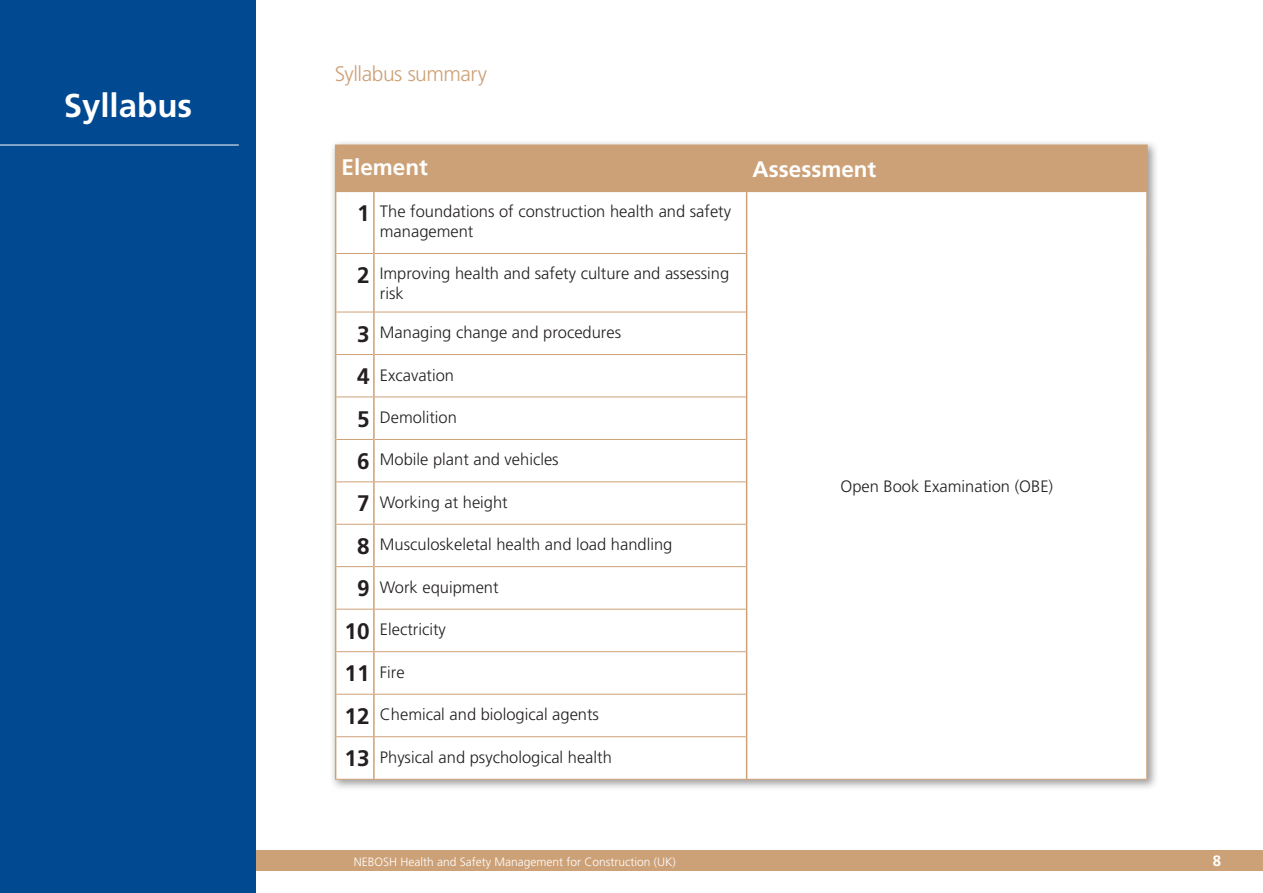
<style>
.page{position:relative;width:1263px;height:893px;background:#fff}
.page>*{position:absolute;margin:0;border:0;box-sizing:border-box;transform-origin:0 0}
.t1{font:700 33px "Frutiger LT Std";color:#fff}
.Large_Body_Text{font:700 22.5px "Frutiger LT Std";color:#fff}
.Large_Body_Text-2{font:700 22.5px "Frutiger LT Std";color:#231f20}
.t2{font:300 21px "Frutiger";letter-spacing:-.025em;color:#cda177}
.t3{font:300 16.5px/19.8px "Frutiger";color:#231f20}
.t4{font:700 15px "Frutiger LT Std";color:#fff}
.t5{font:300 12px "Frutiger";color:#fff}
</style>
<div class="page">
<div style="left:256px;top:850px;width:1007px;height:21px;background:#cda177"></div>
<div style="left:0;top:0;width:256px;height:893px;background:#014990"></div>
<hr style="left:0;top:145px;width:239px;height:1px;background:#fff">
<div style="left:329px;top:139px;width:830px;height:652px;background:#231f20;opacity:.45"></div>
<div style="left:336px;top:146px;width:810px;height:45px;background:#cda177"></div>
<svg style="left:336px;top:192px;width:810px;height:587px"></svg>
<hr style="left:336px;top:253px;width:37px;height:1px;background:#cda177">
<hr style="left:375px;top:253px;width:371px;height:1px;background:#cda177">
<hr style="left:336px;top:312px;width:37px;height:1px;background:#cda177">
<hr style="left:375px;top:312px;width:371px;height:1px;background:#cda177">
<hr style="left:336px;top:354px;width:37px;height:1px;background:#cda177">
<hr style="left:375px;top:354px;width:371px;height:1px;background:#cda177">
<hr style="left:336px;top:439px;width:37px;height:1px;background:#cda177">
<hr style="left:375px;top:439px;width:371px;height:1px;background:#cda177">
<hr style="left:336px;top:481px;width:37px;height:1px;background:#cda177">
<hr style="left:375px;top:481px;width:371px;height:1px;background:#cda177">
<hr style="left:336px;top:524px;width:37px;height:1px;background:#cda177">
<hr style="left:375px;top:524px;width:371px;height:1px;background:#cda177">
<hr style="left:336px;top:566px;width:37px;height:1px;background:#cda177">
<hr style="left:375px;top:566px;width:371px;height:1px;background:#cda177">
<hr style="left:336px;top:609px;width:37px;height:1px;background:#cda177">
<hr style="left:375px;top:609px;width:371px;height:1px;background:#cda177">
<hr style="left:336px;top:651px;width:37px;height:1px;background:#cda177">
<hr style="left:375px;top:651px;width:371px;height:1px;background:#cda177">
<hr style="left:335px;top:145px;width:1px;height:46px;background:#cda177">
<hr style="left:335px;top:145px;width:39px;height:1px;background:#cda177">
<hr style="left:374px;top:145px;width:373px;height:1px;background:#cda177">
<hr style="left:746px;top:145px;width:1px;height:46px;background:#cda177">
<hr style="left:747px;top:145px;width:401px;height:1px;background:#cda177">
<hr style="left:1146px;top:145px;width:2px;height:46px;background:#cda177">
<hr style="left:335px;top:192px;width:1px;height:61px;background:#cda177">
<hr style="left:335px;top:191px;width:39px;height:1px;background:#cda177">
<hr style="left:373px;top:192px;width:2px;height:61px;background:#cda177">
<hr style="left:374px;top:191px;width:373px;height:1px;background:#cda177">
<hr style="left:746px;top:192px;width:1px;height:61px;background:#cda177">
<hr style="left:747px;top:191px;width:401px;height:1px;background:#cda177">
<hr style="left:1146px;top:192px;width:2px;height:61px;background:#cda177">
<hr style="left:1146px;top:253px;width:2px;height:59px;background:#cda177">
<hr style="left:1146px;top:312px;width:2px;height:43px;background:#cda177">
<hr style="left:1146px;top:355px;width:2px;height:42px;background:#cda177">
<hr style="left:1146px;top:397px;width:2px;height:42px;background:#cda177">
<hr style="left:1146px;top:439px;width:2px;height:43px;background:#cda177">
<hr style="left:1146px;top:482px;width:2px;height:42px;background:#cda177">
<hr style="left:1146px;top:524px;width:2px;height:43px;background:#cda177">
<hr style="left:1146px;top:567px;width:2px;height:42px;background:#cda177">
<hr style="left:1146px;top:609px;width:2px;height:43px;background:#cda177">
<hr style="left:1146px;top:652px;width:2px;height:42px;background:#cda177">
<hr style="left:1146px;top:694px;width:2px;height:43px;background:#cda177">
<hr style="left:1146px;top:737px;width:2px;height:42px;background:#cda177">
<hr style="left:335px;top:253px;width:1px;height:59px;background:#cda177">
<hr style="left:373px;top:253px;width:2px;height:59px;background:#cda177">
<hr style="left:746px;top:253px;width:1px;height:59px;background:#cda177">
<hr style="left:335px;top:312px;width:1px;height:43px;background:#cda177">
<hr style="left:373px;top:312px;width:2px;height:43px;background:#cda177">
<hr style="left:746px;top:312px;width:1px;height:43px;background:#cda177">
<hr style="left:335px;top:355px;width:1px;height:42px;background:#cda177">
<hr style="left:373px;top:355px;width:2px;height:42px;background:#cda177">
<hr style="left:746px;top:355px;width:1px;height:42px;background:#cda177">
<hr style="left:335px;top:397px;width:1px;height:42px;background:#cda177">
<hr style="left:336px;top:397px;width:38px;height:1px;background:#cda177">
<hr style="left:373px;top:397px;width:2px;height:42px;background:#cda177">
<hr style="left:374px;top:397px;width:372px;height:1px;background:#cda177">
<hr style="left:746px;top:397px;width:1px;height:42px;background:#cda177">
<hr style="left:335px;top:439px;width:1px;height:43px;background:#cda177">
<hr style="left:373px;top:439px;width:2px;height:43px;background:#cda177">
<hr style="left:746px;top:439px;width:1px;height:43px;background:#cda177">
<hr style="left:335px;top:482px;width:1px;height:42px;background:#cda177">
<hr style="left:373px;top:482px;width:2px;height:42px;background:#cda177">
<hr style="left:746px;top:482px;width:1px;height:42px;background:#cda177">
<hr style="left:335px;top:524px;width:1px;height:43px;background:#cda177">
<hr style="left:373px;top:524px;width:2px;height:43px;background:#cda177">
<hr style="left:746px;top:524px;width:1px;height:43px;background:#cda177">
<hr style="left:335px;top:567px;width:1px;height:42px;background:#cda177">
<hr style="left:373px;top:567px;width:2px;height:42px;background:#cda177">
<hr style="left:746px;top:567px;width:1px;height:42px;background:#cda177">
<hr style="left:335px;top:609px;width:1px;height:43px;background:#cda177">
<hr style="left:373px;top:609px;width:2px;height:43px;background:#cda177">
<hr style="left:746px;top:609px;width:1px;height:43px;background:#cda177">
<hr style="left:335px;top:652px;width:1px;height:42px;background:#cda177">
<hr style="left:335px;top:694px;width:1px;height:43px;background:#cda177">
<hr style="left:335px;top:737px;width:1px;height:42px;background:#cda177">
<hr style="left:336px;top:694px;width:38px;height:1px;background:#cda177">
<hr style="left:336px;top:736px;width:38px;height:1px;background:#cda177">
<hr style="left:335px;top:779px;width:39px;height:1px;background:#cda177">
<hr style="left:373px;top:652px;width:2px;height:42px;background:#cda177">
<hr style="left:373px;top:695px;width:2px;height:41px;background:#cda177">
<hr style="left:373px;top:737px;width:2px;height:42px;background:#cda177">
<hr style="left:374px;top:694px;width:372px;height:1px;background:#cda177">
<hr style="left:374px;top:736px;width:372px;height:1px;background:#cda177">
<hr style="left:374px;top:779px;width:373px;height:1px;background:#cda177">
<hr style="left:746px;top:652px;width:1px;height:42px;background:#cda177">
<hr style="left:746px;top:694px;width:1px;height:43px;background:#cda177">
<hr style="left:746px;top:737px;width:1px;height:42px;background:#cda177">
<hr style="left:747px;top:779px;width:401px;height:1px;background:#cda177">
<p class="t1" style="left:64px;top:86px;width:130px">Syllabus</p>
<p class="t2" style="left:335px;top:61px;width:154px">Syllabus summary</p>
<p class="Large_Body_Text" style="left:342px;top:154px;width:88px">Element</p>
<p class="Large_Body_Text" style="left:753px;top:156px;width:125px">Assessment</p>
<p class="Large_Body_Text-2" style="left:357px;top:200px;width:14px">1</p>
<p class="t3" style="left:380px;top:202px;width:353px">The foundations of construction health and safety management</p>
<p class="Large_Body_Text-2" style="left:357px;top:262px;width:14px">2</p>
<p class="t3" style="left:380px;top:264px;width:351px">Improving health and safety culture and assessing risk</p>
<p class="Large_Body_Text-2" style="left:357px;top:321px;width:14px">3</p>
<p class="t3" style="left:380px;top:322px;width:243px">Managing change and procedures</p>
<p class="Large_Body_Text-2" style="left:357px;top:363px;width:14px">4</p>
<p class="t3" style="left:380px;top:365px;width:76px">Excavation</p>
<p class="Large_Body_Text-2" style="left:357px;top:406px;width:14px">5</p>
<p class="t3" style="left:380px;top:407px;width:79px">Demolition</p>
<p class="Large_Body_Text-2" style="left:357px;top:448px;width:14px">6</p>
<p class="t3" style="left:380px;top:450px;width:180px">Mobile plant and vehicles</p>
<p class="Large_Body_Text-2" style="left:357px;top:490px;width:14px">7</p>
<p class="t3" style="left:380px;top:492px;width:129px">Working at height</p>
<p class="Large_Body_Text-2" style="left:357px;top:533px;width:14px">8</p>
<p class="t3" style="left:380px;top:535px;width:294px">Musculoskeletal health and load handling</p>
<p class="Large_Body_Text-2" style="left:357px;top:575px;width:14px">9</p>
<p class="t3" style="left:380px;top:577px;width:120px">Work equipment</p>
<p class="Large_Body_Text-2" style="left:345px;top:618px;width:27px">10</p>
<p class="t3" style="left:380px;top:619px;width:67px">Electricity</p>
<p class="Large_Body_Text-2" style="left:345px;top:660px;width:27px">11</p>
<p class="t3" style="left:380px;top:662px;width:26px">Fire</p>
<p class="Large_Body_Text-2" style="left:345px;top:703px;width:27px">12</p>
<p class="t3" style="left:380px;top:704px;width:221px">Chemical and biological agents</p>
<p class="Large_Body_Text-2" style="left:345px;top:745px;width:27px">13</p>
<p class="t3" style="left:380px;top:747px;width:233px">Physical and psychological health</p>
<p class="t3" style="left:840px;top:476px;width:214px">Open Book Examination (OBE)</p>
<p class="t5" style="left:354px;top:855px;width:324px">NEBOSH Health and Safety Management for Construction (UK)</p>
<p class="t4" style="left:1213px;top:852px;width:10px">8</p>
</div>
